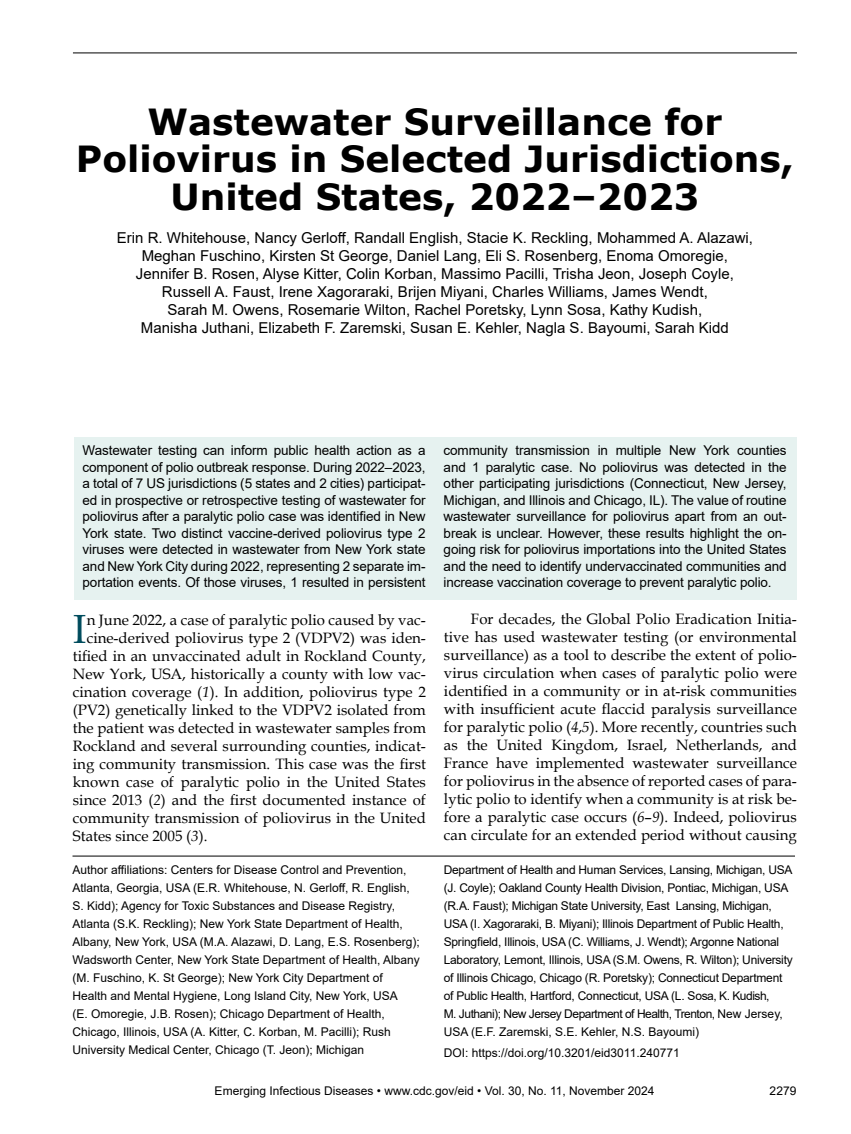
<style>
.page{position:relative;width:851px;height:1134px;background:#fff}
.page>*{position:absolute;margin:0;border:0;box-sizing:border-box;transform-origin:0 0}
.t1{font:40.8px "Book Antiqua";color:#004c5d}
.t2{font:700 36px/37.5px "Verdana";color:#000;text-align:center}
.t3{font:15px/18px "Book Antiqua";color:#000;text-align:justify}
.t4{font:15px/18px "Arial";color:#000;text-align:center}
.t5{font:13.5px/16.5px "Arial";letter-spacing:-.01em;color:#000;text-align:justify}
.t6{font:12px/18px "Arial";color:#000}
.t7{font:12px/18px "Arial";letter-spacing:-.02em;color:#000}
.s1{font-style:italic}
</style>
<div class="page">
<hr style="left:73px;top:53px;width:723px;height:1px;background:#000">
<div style="left:74px;top:437px;width:722px;height:163px;background:#e6f2f0"></div>
<hr style="left:72px;top:856px;width:723px;height:1px;background:#000">
<h2 class="t2" style="left:76px;top:102px;width:719px">Wastewater Surveillance for<br>Poliovirus in Selected Jurisdictions,<br>United States, 2022–2023</h2>
<p class="t4" style="left:117px;top:228px;width:637px">Erin R. Whitehouse, Nancy Gerloff, Randall English, Stacie K. Reckling, Mohammed A. Alazawi, Meghan Fuschino, Kirsten St George, Daniel Lang, Eli S. Rosenberg, Enoma Omoregie, Jennifer B. Rosen, Alyse Kitter, Colin Korban, Massimo Pacilli, Trisha Jeon, Joseph Coyle, Russell A. Faust, Irene Xagoraraki, Brijen Miyani, Charles Williams, James Wendt,<br>Sarah M. Owens, Rosemarie Wilton, Rachel Poretsky, Lynn Sosa, Kathy Kudish,<br>Manisha Juthani, Elizabeth F. Zaremski, Susan E. Kehler, Nagla S. Bayoumi, Sarah Kidd</p>
<p class="t5" style="left:83px;top:442px;width:344px">Wastewater testing can inform public health action as a component of polio outbreak response. During 2022–2023, a total of 7 US jurisdictions (5 states and 2 cities) participat&shy;ed in prospective or retrospective testing of wastewater for poliovirus after a paralytic polio case was identified in New York state. Two distinct vaccine-derived poliovirus type 2 viruses were detected in wastewater from New York state and New York City during 2022, representing 2 separate im&shy;portation events. Of those viruses, 1 resulted in persistent</p>
<p class="t5" style="left:443px;top:442px;width:344px">community transmission in multiple New York counties and 1 paralytic case. No poliovirus was detected in the other participating jurisdictions (Connecticut, New Jersey, Michigan, and Illinois and Chicago, IL). The value of routine wastewater surveillance for poliovirus apart from an out&shy;break is unclear. However, these results highlight the on&shy;going risk for poliovirus importations into the United States and the need to identify undervaccinated communities and increase vaccination coverage to prevent paralytic polio.</p>
<h1 class="t1" style="left:73px;top:601px;width:15px">I</h1>
<p class="t3" style="left:87px;top:611px;width:341px">n June 2022, a case of paralytic polio caused by vac-</p>
<p class="t3" style="left:87px;top:629px;width:341px">cine-derived poliovirus type 2 (VDPV2) was iden-</p>
<p class="t3" style="left:73px;top:647px;width:354px">tified in an unvaccinated adult in Rockland County,</p>
<p class="t3" style="left:73px;top:665px;width:354px">New York, USA, historically a county with low vac-</p>
<p class="t3" style="left:73px;top:683px;width:354px">cination coverage (<span class="s1">1</span>). In addition, poliovirus type 2</p>
<p class="t3" style="left:73px;top:701px;width:354px">(PV2) genetically linked to the VDPV2 isolated from</p>
<p class="t3" style="left:73px;top:719px;width:354px">the patient was detected in wastewater samples from</p>
<p class="t3" style="left:73px;top:737px;width:354px">Rockland and several surrounding counties, indicat-</p>
<p class="t3" style="left:73px;top:755px;width:354px">ing community transmission. This case was the first</p>
<p class="t3" style="left:73px;top:773px;width:354px">known case of paralytic polio in the United States</p>
<p class="t3" style="left:73px;top:791px;width:354px">since 2013 (<span class="s1">2</span>) and the first documented instance of</p>
<p class="t3" style="left:73px;top:809px;width:354px">community transmission of poliovirus in the United</p>
<p class="t3" style="left:73px;top:827px;width:136px">States since 2005 (<span class="s1">3</span>).</p>
<p class="t3" style="left:444px;top:610px;width:354px;text-indent:27px">For decades, the Global Polio Eradication Initia&shy;tive has used wastewater testing (or environmental surveillance) as a tool to describe the extent of polio&shy;virus circulation when cases of paralytic polio were identified in a community or in at-risk communities with insufficient acute flaccid paralysis surveillance for paralytic polio (<span class="s1">4</span>,<span class="s1">5</span>). More recently, countries such as the United Kingdom, Israel, Netherlands, and France have implemented wastewater surveillance for poliovirus in the absence of reported cases of para&shy;lytic polio to identify when a community is at risk be&shy;fore a paralytic case occurs (<span class="s1">6</span>–<span class="s1">9</span>). Indeed, poliovirus can circulate for an extended period without causing</p>
<p class="t6" style="left:72px;top:861px;width:349px">Author affiliations: Centers for Disease Control and Prevention, Atlanta, Georgia, USA (E.R. Whitehouse, N. Gerloff, R. English, S. Kidd); Agency for Toxic Substances and Disease Registry, Atlanta (S.K. Reckling); New York State Department of Health, Albany, New York, USA (M.A. Alazawi, D. Lang, E.S. Rosenberg); Wadsworth Center, New York State Department of Health, Albany (M. Fuschino, K. St George); New York City Department of Health and Mental Hygiene, Long Island City, New York, USA<br>(E. Omoregie, J.B. Rosen); Chicago Department of Health, Chicago, Illinois, USA (A. Kitter, C. Korban, M. Pacilli); Rush University Medical Center, Chicago (T. Jeon); Michigan</p>
<p class="t7" style="left:443px;top:861px;width:350px">Department of Health and Human Services, Lansing, Michigan, USA (J. Coyle); Oakland County Health Division, Pontiac, Michigan, USA (R.A. Faust); Michigan State University, East Lansing, Michigan, USA (I. Xagoraraki, B. Miyani); Illinois Department of Public Health, Springfield, Illinois, USA (C. Williams, J. Wendt); Argonne National Laboratory, Lemont, Illinois, USA (S.M. Owens, R. Wilton); University of Illinois Chicago, Chicago (R. Poretsky); Connecticut Department of Public Health, Hartford, Connecticut, USA (L. Sosa, K. Kudish,<br>M. Juthani); New Jersey Department of Health, Trenton, New Jersey, USA (E.F. Zaremski, S.E. Kehler, N.S. Bayoumi)</p>
<p class="t6" style="left:443px;top:1044px;width:237px">DOI: https://doi.org/10.3201/eid3011.240771</p>
<p class="t6" style="left:215px;top:1081px;width:441px">Emerging Infectious Diseases • www.cdc.gov/eid • Vol. 30, No. 11, November 2024</p>
<p class="t6" style="left:769px;top:1081px;width:28px">2279</p>
</div>
